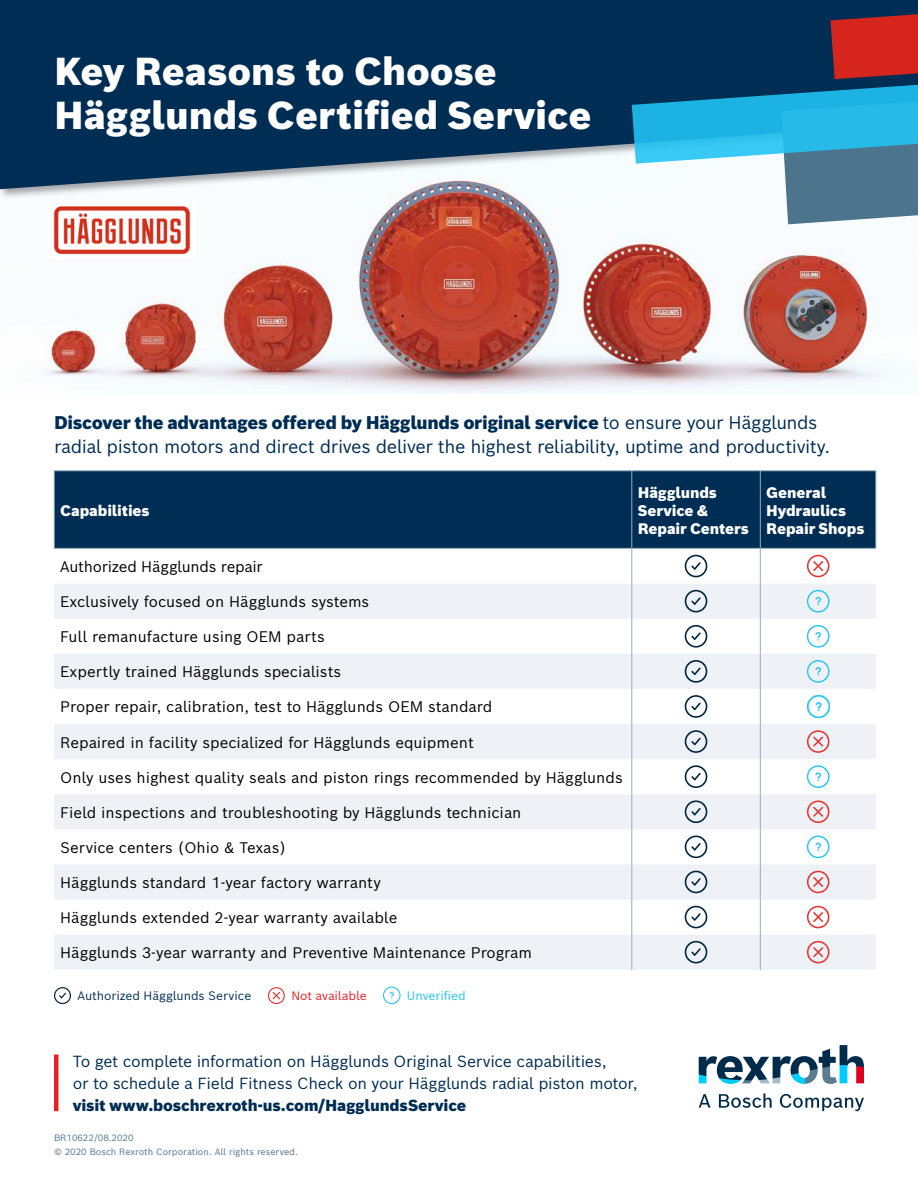
<style>
.page{position:relative;width:918px;height:1188px;background:#fff}
.page>*{position:absolute;margin:0;border:0;box-sizing:border-box;transform-origin:0 0}
.t1{font:900 38.1px/44.1px "Bosch Sans";color:#fff}
.Bosch_Sans_Regular{font:18px/24px "Bosch Sans";letter-spacing:-.025em;color:#002d53}
.Bosch_Sans_Regular-2{font:15.75px/22px "Bosch Sans";letter-spacing:-.02em;color:#002d53}
.Bosch_Sans_Regular-3{font:15px "Bosch Sans";color:#000}
.Bosch_Sans_Regular-4{font:900 15px/18px "Bosch Sans";letter-spacing:-.01em;color:#fff}
.Bosch_Sans_Regular-5{font:12px "Bosch Sans";letter-spacing:-.005em;color:#002d53}
.Bosch_Sans_Regular-6{font:12px "Bosch Sans";letter-spacing:-.005em;color:#ed1d24}
.Bosch_Sans_Regular-7{font:12px "Bosch Sans";color:#20c4f4}
.t2{font:9px/13.5px "Bosch Sans";color:#4d748d}
.s1{font-weight:900}
</style>
<div class="page">
<svg style="left:699px;top:1094px;width:11px;height:14px"></svg>
<svg style="left:719px;top:1093px;width:53px;height:15px"></svg>
<svg style="left:780px;top:1094px;width:84px;height:17px"></svg>
<svg style="left:699px;top:1045px;width:165px;height:39px"></svg>
<img style="left:42px;top:200px;width:851px;height:193px">
<div style="left:0;top:0;width:918px;height:200px;background:#000;opacity:.35"></div>
<svg style="left:0;top:0;width:632px;height:189px;background:#1a4264"></svg>
<hr style="left:54px;top:1055px;width:4px;height:56px;background:#ed1d24">
<svg style="left:632px;top:0;width:286px;height:224px"></svg>
<div style="left:55px;top:472px;width:821px;height:76px;background:#002d53"></div>
<svg style="left:54px;top:584px;width:822px;height:386px;fill:#eef2f6"></svg>
<hr style="left:54px;top:471px;width:578px;height:1px;background:#93adc2">
<hr style="left:54px;top:471px;width:1px;height:77px;background:#93adc2">
<hr style="left:632px;top:471px;width:128px;height:1px;background:#93adc2">
<hr style="left:632px;top:471px;width:1px;height:77px;background:#93adc2">
<hr style="left:760px;top:471px;width:116px;height:1px;background:#93adc2">
<hr style="left:760px;top:471px;width:1px;height:77px;background:#93adc2">
<hr style="left:876px;top:471px;width:1px;height:77px;background:#93adc2">
<hr style="left:54px;top:548px;width:578px;height:1px;background:#93adc2">
<hr style="left:632px;top:548px;width:128px;height:1px;background:#93adc2">
<hr style="left:760px;top:548px;width:116px;height:1px;background:#93adc2">
<hr style="left:632px;top:549px;width:1px;height:35px;background:#93adc2">
<hr style="left:760px;top:549px;width:1px;height:35px;background:#93adc2">
<hr style="left:632px;top:584px;width:1px;height:35px;background:#93adc2">
<hr style="left:760px;top:584px;width:1px;height:35px;background:#93adc2">
<hr style="left:632px;top:619px;width:1px;height:35px;background:#93adc2">
<hr style="left:760px;top:619px;width:1px;height:35px;background:#93adc2">
<hr style="left:632px;top:654px;width:1px;height:35px;background:#93adc2">
<hr style="left:760px;top:654px;width:1px;height:35px;background:#93adc2">
<hr style="left:632px;top:689px;width:1px;height:35px;background:#93adc2">
<hr style="left:760px;top:689px;width:1px;height:35px;background:#93adc2">
<hr style="left:632px;top:724px;width:1px;height:35px;background:#93adc2">
<hr style="left:760px;top:724px;width:1px;height:35px;background:#93adc2">
<hr style="left:632px;top:759px;width:1px;height:35px;background:#93adc2">
<hr style="left:760px;top:759px;width:1px;height:35px;background:#93adc2">
<hr style="left:632px;top:794px;width:1px;height:35px;background:#93adc2">
<hr style="left:760px;top:794px;width:1px;height:35px;background:#93adc2">
<hr style="left:632px;top:829px;width:1px;height:35px;background:#93adc2">
<hr style="left:760px;top:829px;width:1px;height:35px;background:#93adc2">
<hr style="left:632px;top:864px;width:1px;height:36px;background:#93adc2">
<hr style="left:760px;top:864px;width:1px;height:36px;background:#93adc2">
<hr style="left:632px;top:900px;width:1px;height:35px;background:#93adc2">
<hr style="left:760px;top:900px;width:1px;height:35px;background:#93adc2">
<hr style="left:632px;top:935px;width:1px;height:35px;background:#93adc2">
<hr style="left:760px;top:935px;width:1px;height:35px;background:#93adc2">
<svg style="left:685px;top:555px;width:22px;height:22px"></svg>
<svg style="left:807px;top:555px;width:22px;height:22px"></svg>
<svg style="left:685px;top:590px;width:22px;height:22px"></svg>
<svg style="left:807px;top:590px;width:23px;height:23px"></svg>
<svg style="left:685px;top:625px;width:22px;height:23px"></svg>
<svg style="left:807px;top:625px;width:23px;height:23px"></svg>
<svg style="left:685px;top:660px;width:22px;height:23px"></svg>
<svg style="left:807px;top:660px;width:23px;height:23px"></svg>
<svg style="left:685px;top:695px;width:22px;height:23px"></svg>
<img style="left:807px;top:695px;width:22px;height:23px">
<svg style="left:685px;top:730px;width:22px;height:23px"></svg>
<svg style="left:807px;top:730px;width:22px;height:23px"></svg>
<svg style="left:685px;top:765px;width:22px;height:23px"></svg>
<svg style="left:807px;top:765px;width:23px;height:23px"></svg>
<svg style="left:685px;top:800px;width:22px;height:23px"></svg>
<svg style="left:807px;top:800px;width:22px;height:23px"></svg>
<svg style="left:685px;top:836px;width:22px;height:22px"></svg>
<svg style="left:807px;top:836px;width:23px;height:22px"></svg>
<svg style="left:685px;top:871px;width:22px;height:22px"></svg>
<svg style="left:807px;top:871px;width:22px;height:22px"></svg>
<svg style="left:685px;top:906px;width:22px;height:22px"></svg>
<svg style="left:807px;top:906px;width:22px;height:22px"></svg>
<svg style="left:685px;top:941px;width:22px;height:22px"></svg>
<svg style="left:807px;top:941px;width:22px;height:22px"></svg>
<img style="left:48px;top:202px;width:147px;height:57px">
<svg style="left:54px;top:987px;width:17px;height:17px"></svg>
<svg style="left:268px;top:987px;width:17px;height:17px"></svg>
<svg style="left:383px;top:987px;width:18px;height:17px"></svg>
<p class="t1" style="left:54px;top:48px;width:539px">Key Reasons to Choose<br>Hägglunds Certified Service</p>
<p class="Bosch_Sans_Regular" style="left:54px;top:410px;width:778px"><span class="s1">Discover the advantages offered by Hägglunds original service</span> to ensure your Hägglunds radial piston motors and direct drives deliver the highest reliability, uptime and productivity.</p>
<p class="Bosch_Sans_Regular-4" style="left:60px;top:501px;width:91px">Capabilities</p>
<p class="Bosch_Sans_Regular-3" style="left:60px;top:557px;width:204px">Authorized Hägglunds repair</p>
<p class="Bosch_Sans_Regular-3" style="left:60px;top:592px;width:311px">Exclusively focused on Hägglunds systems</p>
<p class="Bosch_Sans_Regular-3" style="left:60px;top:627px;width:266px">Full remanufacture using OEM parts</p>
<p class="Bosch_Sans_Regular-3" style="left:60px;top:662px;width:283px">Expertly trained Hägglunds specialists</p>
<p class="Bosch_Sans_Regular-3" style="left:60px;top:697px;width:434px">Proper repair, calibration, test to Hägglunds OEM standard</p>
<p class="Bosch_Sans_Regular-3" style="left:60px;top:732px;width:415px">Repaired in facility specialized for Hägglunds equipment</p>
<p class="Bosch_Sans_Regular-3" style="left:60px;top:767px;width:564px">Only uses highest quality seals and piston rings recommended by Hägglunds</p>
<p class="Bosch_Sans_Regular-3" style="left:60px;top:802px;width:463px">Field inspections and troubleshooting by Hägglunds technician</p>
<p class="Bosch_Sans_Regular-3" style="left:60px;top:837px;width:227px">Service centers (Ohio &amp; Texas)</p>
<p class="Bosch_Sans_Regular-3" style="left:60px;top:872px;width:322px">Hägglunds standard 1-year factory warranty</p>
<p class="Bosch_Sans_Regular-3" style="left:60px;top:908px;width:339px">Hägglunds extended 2-year warranty available</p>
<p class="Bosch_Sans_Regular-3" style="left:60px;top:943px;width:474px">Hägglunds 3-year warranty and Preventive Maintenance Program</p>
<p class="Bosch_Sans_Regular-5" style="left:78px;top:988px;width:175px">Authorized Hägglunds Service</p>
<p class="Bosch_Sans_Regular-6" style="left:291px;top:988px;width:77px">Not available</p>
<p class="Bosch_Sans_Regular-7" style="left:407px;top:988px;width:60px">Unverified</p>
<p class="Bosch_Sans_Regular-4" style="left:638px;top:483px;width:113px">Hägglunds<br>Service &amp;<br>Repair Centers</p>
<p class="Bosch_Sans_Regular-4" style="left:766px;top:483px;width:100px">General<br>Hydraulics<br>Repair Shops</p>
<p class="Bosch_Sans_Regular-2" style="left:73px;top:1050px;width:566px">To get complete information on Hägglunds Original Service capabilities,<br>or to schedule a Field Fitness Check on your Hägglunds radial piston motor, <span class="s1">visit www.boschrexroth-us.com/HagglundsService</span></p>
<p class="t2" style="left:54px;top:1131px;width:245px">BR10622/08.2020<br>© 2020 Bosch Rexroth Corporation. All rights reserved.</p>
</div>
